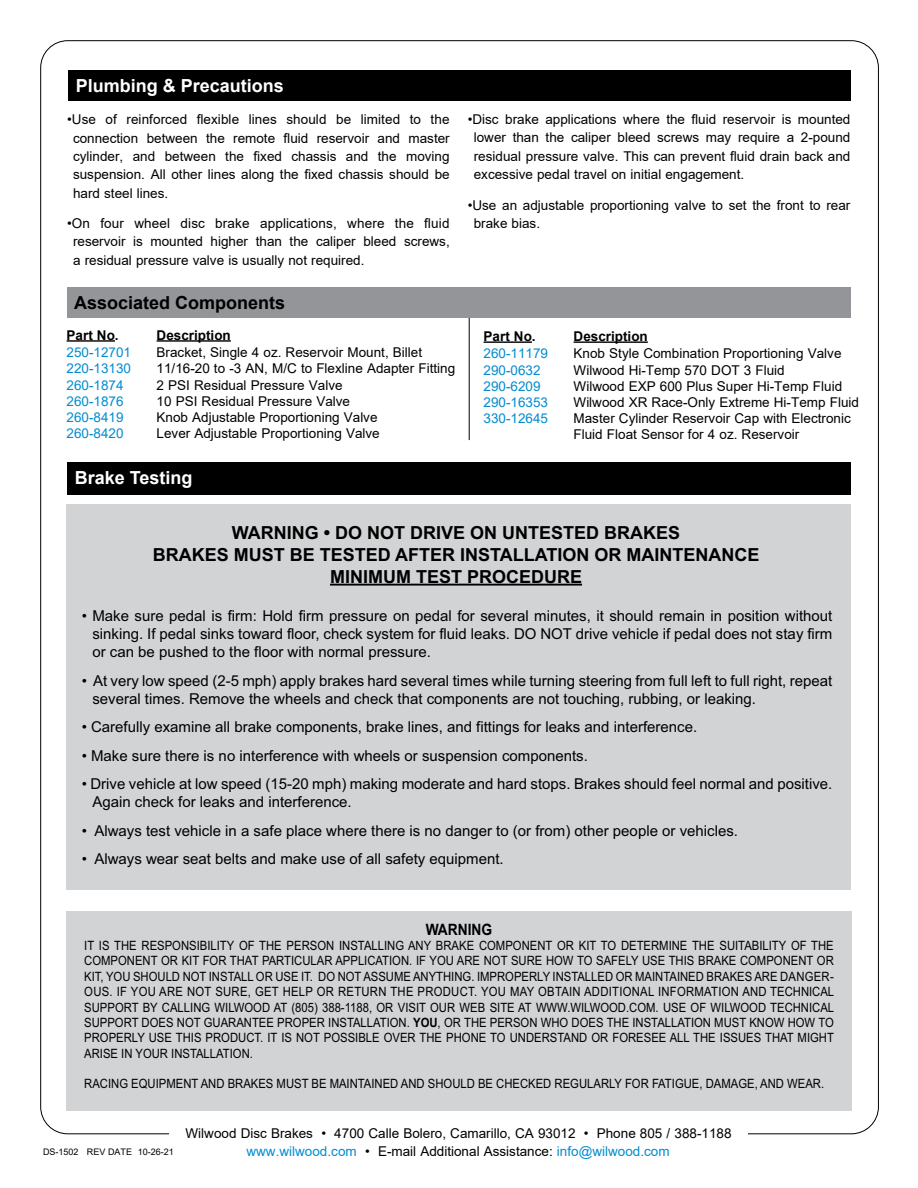
<style>
.page{position:relative;width:918px;height:1188px;background:#fff}
.page>*{position:absolute;margin:0;border:0;box-sizing:border-box;transform-origin:0 0}
.t1{font:700 18px/21.6px "Arial";color:#000;text-align:center}
.t2{font:700 18px "Arial";color:#fff}
.t3{font:700 15.6px "Arial";color:#000;scale:.88 1}
.t4{font:15px/18px "Arial";color:#000}
.t5{font:13.5px/18.3px "Arial";color:#000;text-align:justify}
.t6{font:13.5px "Arial";color:#008cd1}
.t7{font:700 13.5px "Arial";color:#000}
.t8{font:12.9px/15.5px "Arial";color:#000;text-align:justify;scale:.88 1}
.t9{font:9px "Arial";color:#000}
.s1{font-weight:700}
.s2{color:#008cd1}
</style>
<div class="page">
<hr style="left:484px;top:341px;width:48px;height:2px;background:#000">
<hr style="left:574px;top:341px;width:74px;height:2px;background:#000">
<hr style="left:469px;top:313px;width:1px;height:127px;background:#000">
<hr style="left:67px;top:340px;width:48px;height:2px;background:#000">
<hr style="left:157px;top:340px;width:74px;height:2px;background:#000">
<div style="left:67px;top:287px;width:783px;height:31px;background:#939598"></div>
<div style="left:66px;top:911px;width:786px;height:199px;background:#d1d3d4"></div>
<div style="left:66px;top:505px;width:784px;height:385px;background:#d1d3d4"></div>
<hr style="left:330px;top:584px;width:252px;height:2px;background:#000">
<div style="left:67px;top:462px;width:783px;height:33px;background:#000"></div>
<div style="left:68px;top:70px;width:782px;height:31px;background:#000"></div>
<h1 class="t2" style="left:76px;top:73px;width:210px">Plumbing &amp; Precautions</h1>
<p class="t5" style="left:73px;top:110px;width:378px;text-indent:-6px">•Use of reinforced flexible lines should be limited to the connection between the remote fluid reservoir and master cylinder, and between the fixed chassis and the moving suspension. All other lines along the fixed chassis should be hard steel lines.</p>
<p class="t5" style="left:73px;top:214px;width:378px;text-indent:-6px">•On four wheel disc brake applications, where the fluid reservoir is mounted higher than the caliper bleed screws, a residual pressure valve is usually not required.</p>
<h1 class="t1" style="left:74px;top:292px;width:213px">Associated Components</h1>
<p class="t7" style="left:67px;top:325px;width:54px">Part No.</p>
<p class="t7" style="left:157px;top:325px;width:76px">Description</p>
<p class="t6" style="left:67px;top:343px;width:66px">250-12701</p>
<p class="t5" style="left:157px;top:343px;width:267px">Bracket, Single 4 oz. Reservoir Mount, Billet</p>
<p class="t6" style="left:67px;top:359px;width:66px">220-13130</p>
<p class="t5" style="left:157px;top:359px;width:300px">11/16-20 to -3 AN, M/C to Flexline Adapter Fitting</p>
<p class="t6" style="left:67px;top:376px;width:59px">260-1874</p>
<p class="t5" style="left:157px;top:376px;width:188px">2 PSI Residual Pressure Valve</p>
<p class="t6" style="left:67px;top:392px;width:59px">260-1876</p>
<p class="t5" style="left:157px;top:392px;width:195px">10 PSI Residual Pressure Valve</p>
<p class="t6" style="left:67px;top:408px;width:59px">260-8419</p>
<p class="t5" style="left:157px;top:408px;width:223px">Knob Adjustable Proportioning Valve</p>
<p class="t6" style="left:67px;top:424px;width:59px">260-8420</p>
<p class="t5" style="left:157px;top:424px;width:225px">Lever Adjustable Proportioning Valve</p>
<h1 class="t2" style="left:75px;top:465px;width:119px">Brake Testing</h1>
<p class="t5" style="left:474px;top:110px;width:378px;text-indent:-6px">•Disc brake applications where the fluid reservoir is mounted lower than the caliper bleed screws may require a 2-pound residual pressure valve. This can prevent fluid drain back and excessive pedal travel on initial engagement.</p>
<p class="t5" style="left:474px;top:196px;width:378px;text-indent:-6px">•Use an adjustable proportioning valve to set the front to rear brake bias.</p>
<p class="t7" style="left:484px;top:326px;width:54px">Part No.</p>
<p class="t7" style="left:574px;top:326px;width:76px">Description</p>
<p class="t6" style="left:484px;top:344px;width:66px">260-11179</p>
<p class="t5" style="left:574px;top:344px;width:269px">Knob Style Combination Proportioning Valve</p>
<p class="t6" style="left:484px;top:361px;width:59px">290-0632</p>
<p class="t5" style="left:574px;top:361px;width:213px">Wilwood Hi-Temp 570 DOT 3 Fluid</p>
<p class="t6" style="left:484px;top:377px;width:59px">290-6209</p>
<p class="t5" style="left:574px;top:377px;width:270px">Wilwood EXP 600 Plus Super Hi-Temp Fluid</p>
<p class="t6" style="left:484px;top:393px;width:66px">290-16353</p>
<p class="t5" style="left:574px;top:393px;width:287px">Wilwood XR Race-Only Extreme Hi-Temp Fluid</p>
<p class="t6" style="left:484px;top:409px;width:66px">330-12645</p>
<p class="t5" style="left:574px;top:410px;width:279px;line-height:16.2px">Master Cylinder Reservoir Cap with Electronic<br>Fluid Float Sensor for 4 oz. Reservoir</p>
<h1 class="t1" style="left:153px;top:523px;width:608px">WARNING • DO NOT DRIVE ON UNTESTED BRAKES<br>BRAKES MUST BE TESTED AFTER INSTALLATION OR MAINTENANCE<br>MINIMUM TEST PROCEDURE</h1>
<p class="t4" style="left:92px;top:607px;width:741px;text-align:justify;text-indent:-11px">• Make sure pedal is firm: Hold firm pressure on pedal for several minutes, it should remain in position without sinking. If pedal sinks toward floor, check system for fluid leaks. DO NOT drive vehicle if pedal does not stay firm or can be pushed to the floor with normal pressure.</p>
<p class="t4" style="left:92px;top:671px;width:741px;text-indent:-11px">• At very low speed (2-5 mph) apply brakes hard several times while turning steering from full left to full right, repeat several times. Remove the wheels and check that components are not touching, rubbing, or leaking.</p>
<p class="t4" style="left:82px;top:718px;width:617px">• Carefully examine all brake components, brake lines, and fittings for leaks and interference.</p>
<p class="t4" style="left:82px;top:746px;width:508px">• Make sure there is no interference with wheels or suspension components.</p>
<p class="t4" style="left:92px;top:775px;width:741px;text-indent:-11px">• Drive vehicle at low speed (15-20 mph) making moderate and hard stops. Brakes should feel normal and positive.<br>Again check for leaks and interference.</p>
<p class="t4" style="left:82px;top:821px;width:658px">• Always test vehicle in a safe place where there is no danger to (or from) other people or vehicles.</p>
<p class="t4" style="left:82px;top:850px;width:424px">• Always wear seat belts and make use of all safety equipment.</p>
<p class="t3" style="left:426px;top:918px;width:77px">WARNING</p>
<p class="t8" style="left:84px;top:938px;width:854px">IT IS THE RESPONSIBILITY OF THE PERSON INSTALLING ANY BRAKE COMPONENT OR KIT TO DETERMINE THE SUITABILITY OF THE COMPONENT OR KIT FOR THAT PARTICULAR APPLICATION. IF YOU ARE NOT SURE HOW TO SAFELY USE THIS BRAKE COMPONENT OR KIT, YOU SHOULD NOT INSTALL OR USE IT. DO NOT ASSUME ANYTHING. IMPROPERLY INSTALLED OR MAINTAINED BRAKES ARE DANGER-OUS. IF YOU ARE NOT SURE, GET HELP OR RETURN THE PRODUCT. YOU MAY OBTAIN ADDITIONAL INFORMATION AND TECHNICAL SUPPORT BY CALLING WILWOOD AT (805) 388-1188, OR VISIT OUR WEB SITE AT WWW.WILWOOD.COM. USE OF WILWOOD TECHNICAL SUPPORT DOES NOT GUARANTEE PROPER INSTALLATION. <span class="s1">YOU</span>, OR THE PERSON WHO DOES THE INSTALLATION MUST KNOW HOW TO PROPERLY USE THIS PRODUCT. IT IS NOT POSSIBLE OVER THE PHONE TO UNDERSTAND OR FORESEE ALL THE ISSUES THAT MIGHT ARISE IN YOUR INSTALLATION.</p>
<p class="t8" style="left:84px;top:1076px;width:842px">RACING EQUIPMENT AND BRAKES MUST BE MAINTAINED AND SHOULD BE CHECKED REGULARLY FOR FATIGUE, DAMAGE, AND WEAR.</p>
<p class="t9" style="left:43px;top:1146px;width:132px">DS-1502 REV DATE 10-26-21</p>
<p class="t5" style="left:186px;top:1124px;width:547px;text-align:center">Wilwood Disc Brakes • 4700 Calle Bolero, Camarillo, CA 93012 • Phone 805 / 388-1188 <span class="s2">www.wilwood.com</span> • E-mail Additional Assistance: <span class="s2">info@wilwood.com</span></p>
</div>
